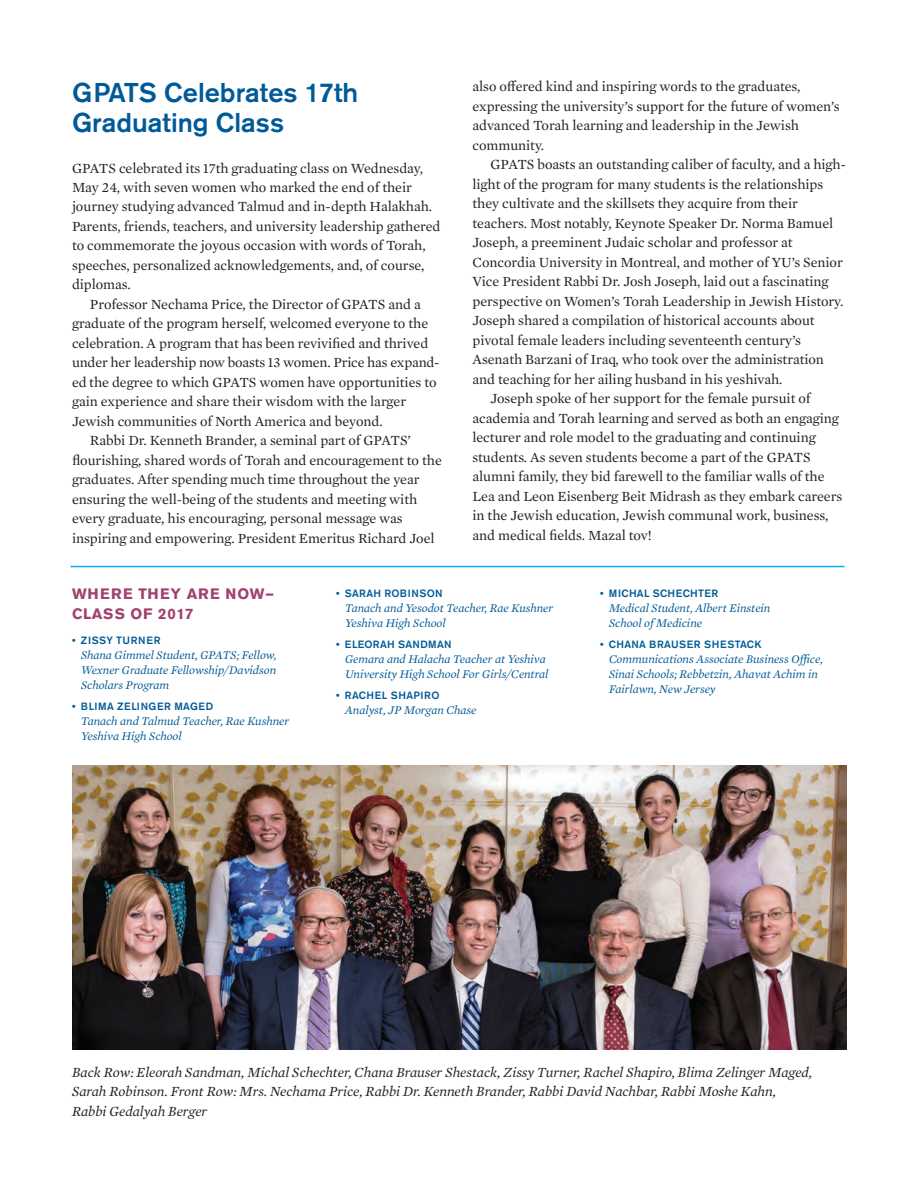
<style>
.page{position:relative;width:918px;height:1188px;background:#fff}
.page>*{position:absolute;margin:0;border:0;box-sizing:border-box;transform-origin:0 0}
.hd2{font:500 27px/30px "Akzidenz Grotesk BE";color:#005a97}
.Body_text{font:700 15px/19.5px "Akzidenz Grotesk BE";letter-spacing:.05em;color:#a14170}
.Body_text-2{font:14.25px/19.5px "Mercury Text G1";letter-spacing:-.005em;color:#231f20}
.t1{font:italic 14.25px/19.5px "Mercury Text G1";letter-spacing:-.005em;color:#231f20}
.list{font:italic 12px/15px "Mercury Text G1";letter-spacing:-.005em;color:#005a97}
.list-2{font:500 10.5px "Akzidenz Grotesk BE";letter-spacing:.025em;color:#005a97}
.list-3{font:500 10.5px "Akzidenz Grotesk BE";letter-spacing:.065em;color:#005a97}
</style>
<div class="page">
<img style="left:72px;top:765px;width:774px;height:284px">
<hr style="left:70px;top:566px;width:774px;height:1px;background:#00aeef">
<p class="hd2" style="left:72px;top:77px;width:288px">GPATS Celebrates 17th<br>Graduating Class</p>
<p class="Body_text-2" style="left:72px;top:157px;width:370px">GPATS celebrated its 17th graduating class on Wednesday, May 24, with seven women who marked the end of their journey studying advanced Talmud and in-depth Halakhah.<br>Parents, friends, teachers, and university leadership gathered to commemorate the joyous occasion with words of Torah, speeches, personalized acknowledgements, and, of course, diplomas.</p>
<p class="Body_text-2" style="left:72px;top:294px;width:369px;text-indent:18px">Professor Nechama Price, the Director of GPATS and a graduate of the program herself, welcomed everyone to the celebration. A program that has been revivified and thrived under her leadership now boasts 13 women. Price has expand&shy;ed the degree to which GPATS women have opportunities to gain experience and share their wisdom with the larger Jewish communities of North America and beyond.</p>
<p class="Body_text-2" style="left:72px;top:430px;width:371px;text-indent:18px">Rabbi Dr. Kenneth Brander, a seminal part of GPATS’ flourishing, shared words of Torah and encouragement to the graduates. After spending much time throughout the year ensuring the well-being of the students and meeting with every graduate, his encouraging, personal message was inspiring and empowering. President Emeritus Richard Joel</p>
<p class="Body_text-2" style="left:472px;top:76px;width:369px">also offered kind and inspiring words to the graduates, expressing the university’s support for the future of women’s advanced Torah learning and leadership in the Jewish community.</p>
<p class="Body_text-2" style="left:472px;top:154px;width:375px;text-indent:18px">GPATS boasts an outstanding caliber of faculty, and a high&shy;light of the program for many students is the relationships they cultivate and the skillsets they acquire from their teachers. Most notably, Keynote Speaker Dr. Norma Bamuel Joseph, a preeminent Judaic scholar and professor at Concordia University in Montreal, and mother of YU’s Senior Vice President Rabbi Dr. Josh Joseph, laid out a fascinating perspective on Women’s Torah Leadership in Jewish History.<br>Joseph shared a compilation of historical accounts about pivotal female leaders including seventeenth century’s Asenath Barzani of Iraq, who took over the administration and teaching for her ailing husband in his yeshivah.</p>
<p class="Body_text-2" style="left:472px;top:388px;width:371px;text-indent:18px">Joseph spoke of her support for the female pursuit of academia and Torah learning and served as both an engaging lecturer and role model to the graduating and continuing students. As seven students become a part of the GPATS alumni family, they bid farewell to the familiar walls of the Lea and Leon Eisenberg Beit Midrash as they embark careers in the Jewish education, Jewish communal work, business, and medical fields. Mazal tov!</p>
<p class="Body_text" style="left:72px;top:585px;width:204px">WHERE THEY ARE NOW—<br>CLASS OF 2017</p>
<p class="list-3" style="left:72px;top:634px;width:90px">• ZISSY TURNER</p>
<p class="list" style="left:81px;top:647px;width:197px;text-align:justify">Shana Gimmel Student, GPATS; Fellow, Wexner Graduate Fellowship/Davidson Scholars Program</p>
<p class="list-3" style="left:72px;top:700px;width:143px">• BLIMA ZELINGER MAGED</p>
<p class="list" style="left:81px;top:713px;width:210px">Tanach and Talmud Teacher, Rae Kushner<br>Yeshiva High School</p>
<p class="list-2" style="left:336px;top:586px;width:108px">• SARAH ROBINSON</p>
<p class="list" style="left:345px;top:599px;width:210px">Tanach and Yesodot Teacher, Rae Kushner<br>Yeshiva High School</p>
<p class="list-2" style="left:336px;top:637px;width:117px">• ELEORAH SANDMAN</p>
<p class="list" style="left:345px;top:650px;width:205px">Gemara and Halacha Teacher at Yeshiva<br>University High School For Girls/Central</p>
<p class="list-2" style="left:336px;top:688px;width:105px">• RACHEL SHAPIRO</p>
<p class="list" style="left:345px;top:701px;width:133px">Analyst, JP Morgan Chase</p>
<p class="list-2" style="left:600px;top:586px;width:120px">• MICHAL SCHECHTER</p>
<p class="list" style="left:609px;top:599px;width:163px">Medical Student, Albert Einstein<br>School of Medicine</p>
<p class="list-2" style="left:600px;top:637px;width:163px">• CHANA BRAUSER SHESTACK</p>
<p class="list" style="left:609px;top:650px;width:215px">Communications Associate Business Office,<br>Sinai Schools; Rebbetzin, Ahavat Achim in<br>Fairlawn, New Jersey</p>
<p class="t1" style="left:72px;top:1062px;width:742px">Back Row: Eleorah Sandman, Michal Schechter, Chana Brauser Shestack, Zissy Turner, Rachel Shapiro, Blima Zelinger Maged,<br>Sarah Robinson. Front Row: Mrs. Nechama Price, Rabbi Dr. Kenneth Brander, Rabbi David Nachbar, Rabbi Moshe Kahn,<br>Rabbi Gedalyah Berger</p>
</div>
